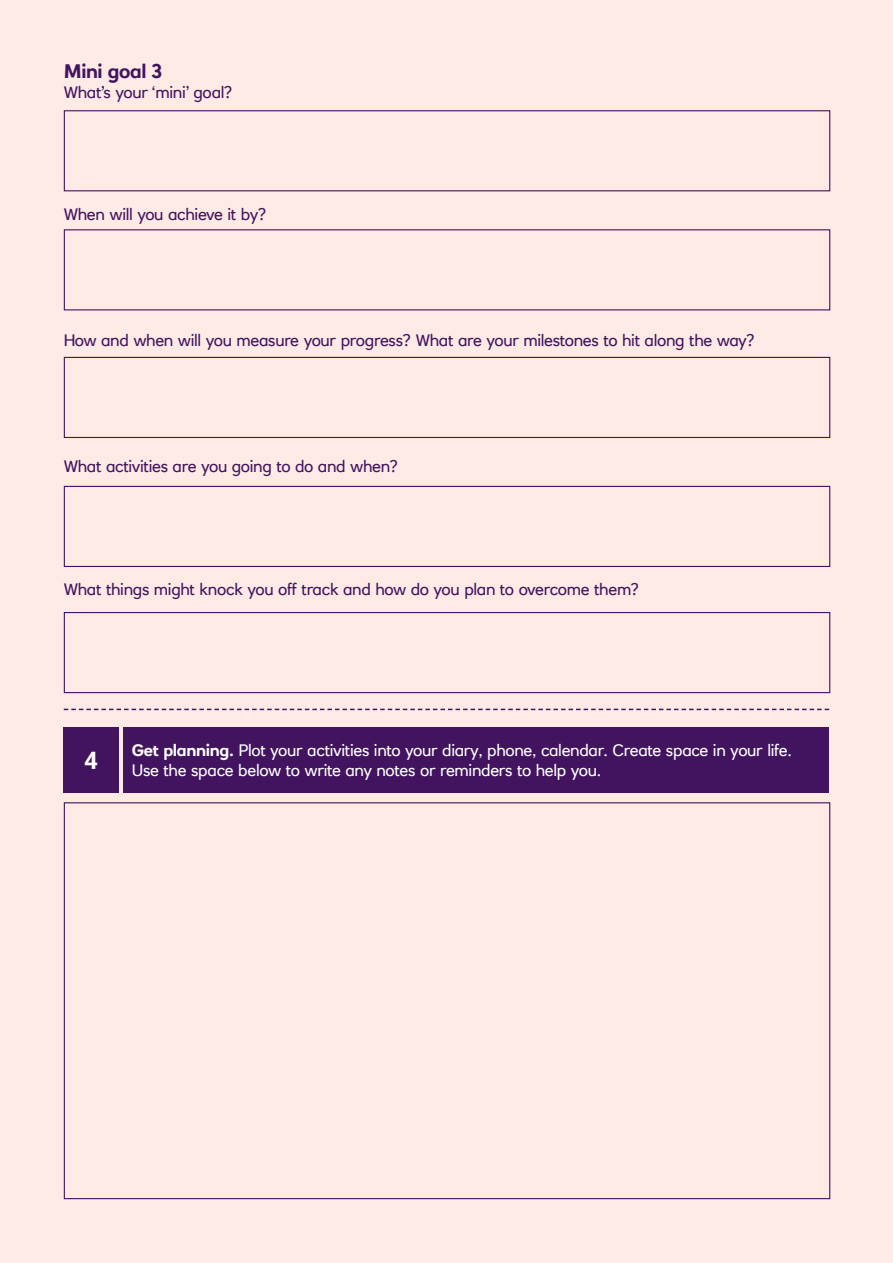
<style>
.page{position:relative;width:893px;height:1263px;background:#ffeae6}
.page>*{position:absolute;margin:0;border:0;box-sizing:border-box;transform-origin:0 0}
.t1{font:700 24px "RN House Sans";color:#fff}
.t2{font:700 19.5px "RN House Sans";letter-spacing:-.02em;color:#42145f}
.t3{font:16.5px "RN House Sans";letter-spacing:-.02em;color:#42145f}
.t4{font:16.5px/19.8px "RN House Sans";letter-spacing:-.02em;color:#fff}
.s1{font-weight:700}
</style>
<div class="page">
<svg style="left:64px;top:709px;width:765px;height:1px"></svg>
<div style="left:123px;top:727px;width:706px;height:66px;background:#42145f"></div>
<div style="left:64px;top:727px;width:55px;height:66px;background:#42145f"></div>
<div style="left:64px;top:110px;width:766px;height:81px;border:1px solid #42145f"></div>
<div style="left:64px;top:229px;width:766px;height:81px;border:1px solid #42145f"></div>
<div style="left:64px;top:357px;width:766px;height:81px;border:1px solid #42145f"></div>
<div style="left:64px;top:486px;width:766px;height:81px;border:1px solid #42145f"></div>
<div style="left:64px;top:612px;width:766px;height:81px;border:1px solid #42145f"></div>
<p class="t2" style="left:64px;top:59px;width:100px">Mini goal 3</p>
<p class="t3" style="left:64px;top:82px;width:170px">What’s your ‘mini’ goal?</p>
<p class="t3" style="left:64px;top:204px;width:204px">When will you achieve it by?</p>
<p class="t3" style="left:64px;top:330px;width:693px">How and when will you measure your progress? What are your milestones to hit along the way?</p>
<p class="t3" style="left:64px;top:455px;width:336px">What activities are you going to do and when?</p>
<p class="t3" style="left:64px;top:579px;width:577px">What things might knock you off track and how do you plan to overcome them?</p>
<h1 class="t1" style="left:85px;top:746px;width:15px">4</h1>
<p class="t4" style="left:132px;top:740px;width:661px"><span class="s1">Get planning.</span> Plot your activities into your diary, phone, calendar. Create space in your life.<br>Use the space below to write any notes or reminders to help you.</p>
</div>
